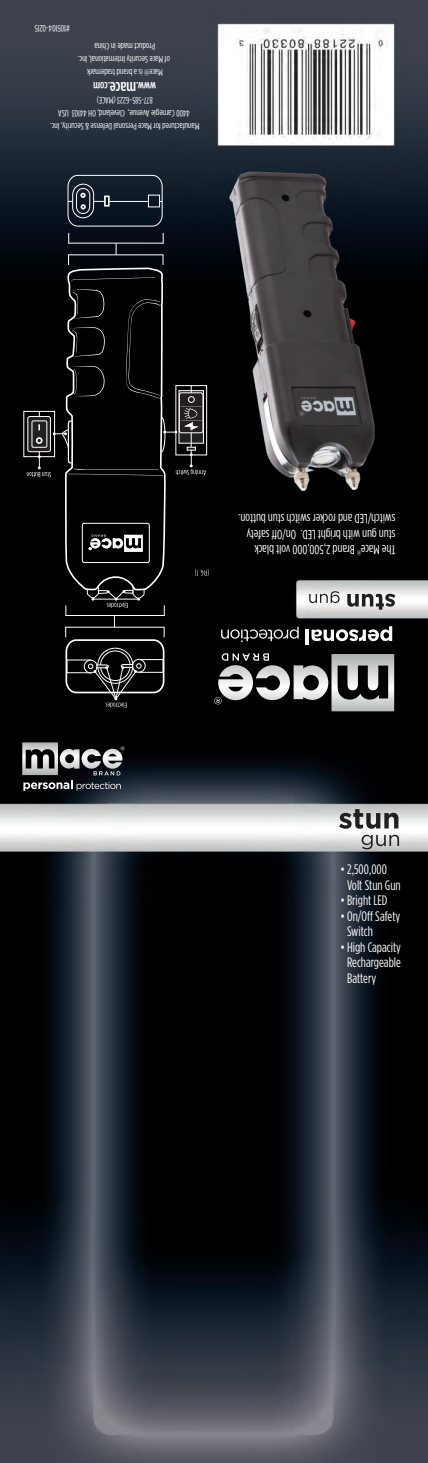
<style>
.page{position:relative;width:428px;height:1463px;background:#fff}
.page>*{position:absolute;margin:0;border:0;box-sizing:border-box;transform-origin:0 0}
.t1{font:500 16.75px "Gotham Condensed";color:#fff}
.t2{font:13.75px/15.5px "Gotham Condensed";color:#fff}
.t3{font:13px/15.5px "Gotham Condensed";color:#fff}
.t4{font:500 11.75px "Gotham Condensed";letter-spacing:-.015em;color:#fff}
.t5{font:9.25px/13px "Gotham Condensed";color:#fff;text-align:center}
</style>
<div class="page">
<img style="left:0;top:0;width:428px;height:1462px">
<svg style="left:114px;top:615px;width:1px;height:12px"></svg>
<svg style="left:64px;top:105px;width:103px;height:184px;background:#1b232c"></svg>
<svg style="left:71px;top:277px;width:84px;height:3px"></svg>
<svg style="left:65px;top:638px;width:100px;height:70px;background:#272727"></svg>
<svg style="left:27px;top:289px;width:181px;height:319px;background:#101011"></svg>
<svg style="left:339px;top:809px;width:60px;height:40px"></svg>
<svg style="left:214px;top:653px;width:180px;height:58px;background:#666768"></svg>
<svg style="left:311px;top:626px;width:81px;height:15px"></svg>
<hr style="left:306px;top:629px;width:3px;height:16px;background:#fff">
<svg style="left:221px;top:627px;width:77px;height:15px"></svg>
<svg style="left:309px;top:591px;width:86px;height:18px"></svg>
<svg style="left:22px;top:742px;width:102px;height:49px;background:#57595b"></svg>
<svg style="left:67px;top:169px;width:96px;height:58px;background:#28313e"></svg>
<img style="left:227px;top:28px;width:164px;height:115px">
<p class="t5" style="left:70px;top:35px;width:37px;rotate:-180deg">#105104-0215</p>
<p class="t5" style="left:170px;top:79px;width:93px;rotate:-180deg">Mace® is a brand trademark<br>of Mace Security International, Inc.<br>Product made in China</p>
<p class="t4" style="left:110px;top:92px;width:18px;rotate:-180deg">.com</p>
<h1 class="t1" style="left:136px;top:97px;width:28px;rotate:-180deg">mace</h1>
<p class="t4" style="left:156px;top:92px;width:22px;rotate:-180deg">www.</p>
<p class="t5" style="left:199px;top:133px;width:150px;rotate:-180deg">Manufactured for Mace Personal Defense &amp; Security, Inc.<br>4400 Carnegie Avenue, Cleveland, OH 44103 USA<br>877-585-6223 (MACE)</p>
<h3 class="t3" style="left:395px;top:558px;width:158px;rotate:-180deg">The Mace<sup>®</sup> Brand 2,500,000 volt black stun gun with bright LED. On/Off safety switch/LED and rocker switch stun button.</h3>
<h2 class="t2" style="left:347px;top:861px;width:55px;text-indent:-7px">• 2,500,000<br>Volt Stun Gun</h2>
<h2 class="t2" style="left:340px;top:892px;width:49px">• Bright LED</h2>
<h2 class="t2" style="left:347px;top:907px;width:55px;text-indent:-7px">• On/Off Safety<br>Switch</h2>
<h2 class="t2" style="left:347px;top:938px;width:55px;text-align:justify;text-indent:-7px">• High Capacity Rechargeable Battery</h2>
</div>
